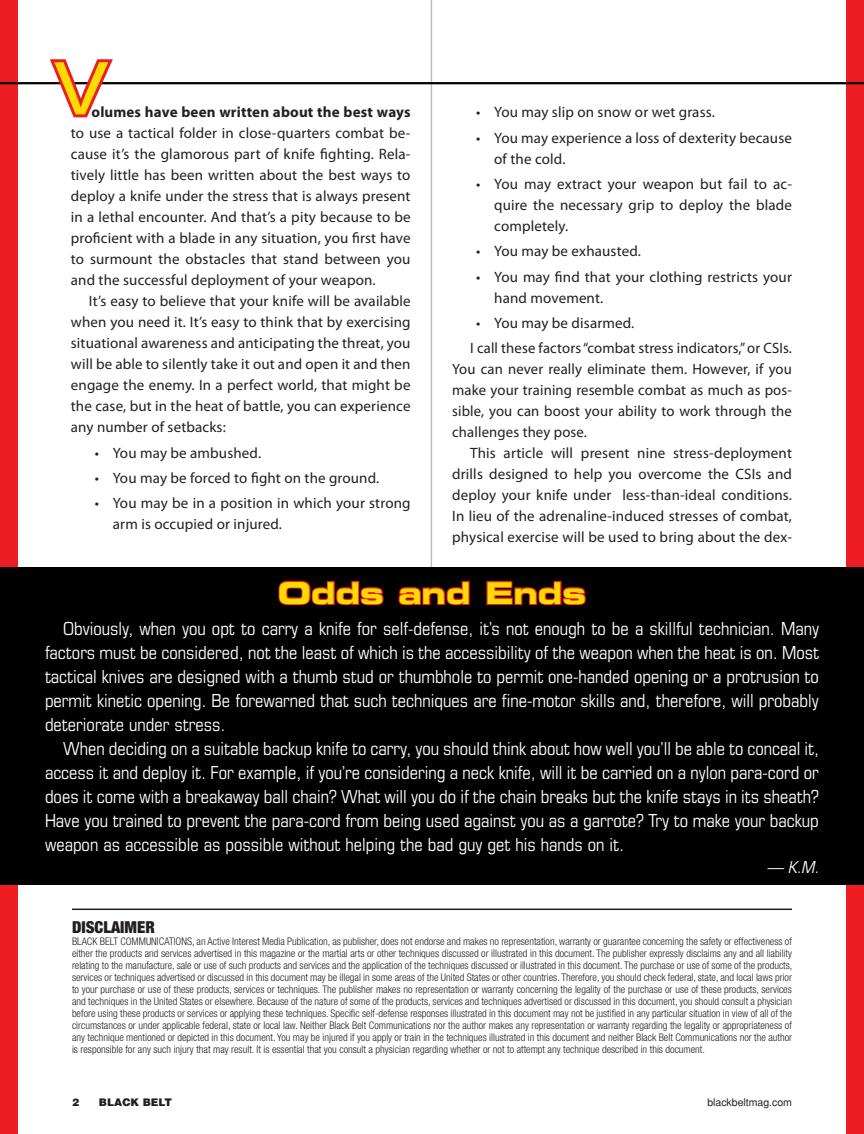
<style>
.page{position:relative;width:864px;height:1134px;background:#fff}
.page>*{position:absolute;margin:0;border:0;box-sizing:border-box;transform-origin:0 0}
.Body_Copy{font:77.25px "Myriad Pro";color:#ffdc01;scale:1.25 1}
.Sidebar-TItle{font:30px "Eurostile Bold Extended Two";color:#ffdc01}
.Sidebar-Body{font:condensed 18px/24px "Eurostile";color:#fff;text-align:justify}
.t1{font:900 condensed 16.5px "Helvetica Neue";color:#231f20}
.Sidebar-Author{font:italic condensed 16.5px "Eurostile";color:#fff}
.Body_Copy-2{font:15px/21px "Myriad Pro";letter-spacing:.01em;color:#231f20;text-align:justify}
.Body-Bullets{font:15px/21px "Myriad Pro";letter-spacing:.01em;color:#231f20}
.t2{font:300 condensed 10.5px/12px "Helvetica Neue";color:#231f20;text-align:justify}
.FOLIOS{font:10.5px "Helvetica";color:#231f20}
.FOLIOS-2{font:900 10.5px "Helvetica";color:#231f20}
.s1{font-weight:700}
</style>
<div class="page">
<div style="left:847px;top:0;width:17px;height:1134px;background:#ee1d23"></div>
<div style="left:0;top:0;width:17px;height:1134px;background:#ee1d23"></div>
<hr style="left:431px;top:0;width:1px;height:567px;background:#bfbdbd">
<hr style="left:0;top:82px;width:864px;height:2px;background:#010101">
<hr style="left:72px;top:909px;width:720px;height:1px;background:#231f20">
<svg style="left:45px;top:59px;width:73px;height:59px"></svg>
<div style="left:0;top:567px;width:864px;height:318px;background:#010101"></div>
<svg style="left:278px;top:580px;width:106px;height:26px"></svg>
<svg style="left:398px;top:581px;width:72px;height:25px"></svg>
<svg style="left:486px;top:581px;width:100px;height:25px"></svg>
<p class="Body_Copy" style="left:54px;top:41px;width:45px">V</p>
<p class="Body_Copy-2" style="left:71px;top:102px;width:341px;text-indent:21px"><span class="s1">olumes have been written about the best ways </span>to use a tactical folder in close-quarters combat be&shy;cause it’s the glamorous part of knife fighting. Rela&shy;tively little has been written about the best ways to deploy a knife under the stress that is always present in a lethal encounter. And that’s a pity because to be proficient with a blade in any situation, you first have to surmount the obstacles that stand between you and the successful deployment of your weapon.</p>
<p class="Body_Copy-2" style="left:71px;top:291px;width:341px;text-indent:18px">It’s easy to believe that your knife will be available when you need it. It’s easy to think that by exercising situational awareness and anticipating the threat, you will be able to silently take it out and open it and then engage the enemy. In a perfect world, that might be the case, but in the heat of battle, you can experience any number of setbacks:</p>
<p class="Body-Bullets" style="left:95px;top:442px;width:168px">• You may be ambushed.</p>
<p class="Body-Bullets" style="left:95px;top:467px;width:286px">• You may be forced to fight on the ground.</p>
<p class="Body-Bullets" style="left:113px;top:493px;width:299px;text-indent:-18px">• You may be in a position in which your strong arm is occupied or injured.</p>
<p class="Body-Bullets" style="left:476px;top:102px;width:240px">• You may slip on snow or wet grass.</p>
<p class="Body-Bullets" style="left:494px;top:127px;width:299px;text-indent:-18px">• You may experience a loss of dexterity because of the cold.</p>
<p class="Body-Bullets" style="left:494px;top:173px;width:299px;text-align:justify;text-indent:-18px">• You may extract your weapon but fail to ac&shy;quire the necessary grip to deploy the blade completely.</p>
<p class="Body-Bullets" style="left:476px;top:241px;width:166px">• You may be exhausted.</p>
<p class="Body-Bullets" style="left:494px;top:266px;width:299px;text-indent:-18px">• You may find that your clothing restricts your hand movement.</p>
<p class="Body-Bullets" style="left:476px;top:312px;width:160px">• You may be disarmed.</p>
<p class="Body_Copy-2" style="left:452px;top:338px;width:341px;text-indent:18px">I call these factors “combat stress indicators,” or CSIs.<br>You can never really eliminate them. However, if you make your training resemble combat as much as pos&shy;sible, you can boost your ability to work through the challenges they pose.</p>
<p class="Body_Copy-2" style="left:452px;top:443px;width:341px;text-indent:18px">This article will present nine stress-deployment drills designed to help you overcome the CSIs and deploy your knife under less-than-ideal conditions.<br>In lieu of the adrenaline-induced stresses of combat, physical exercise will be used to bring about the dex-</p>
<p class="Sidebar-TItle" style="left:278px;top:572px;width:310px">Odds and Ends</p>
<p class="Sidebar-Body" style="left:45px;top:616px;width:776px;text-indent:18px">Obviously, when you opt to carry a knife for self-defense, it’s not enough to be a skillful technician. Many factors must be considered, not the least of which is the accessibility of the weapon when the heat is on. Most tactical knives are designed with a thumb stud or thumbhole to permit one-handed opening or a protrusion to permit kinetic opening. Be forewarned that such techniques are fine-motor skills and, therefore, will probably deteriorate under stress.</p>
<p class="Sidebar-Body" style="left:45px;top:736px;width:776px;text-indent:18px">When deciding on a suitable backup knife to carry, you should think about how well you’ll be able to conceal it, access it and deploy it. For example, if you’re considering a neck knife, will it be carried on a nylon para-cord or does it come with a breakaway ball chain? What will you do if the chain breaks but the knife stays in its sheath?<br>Have you trained to prevent the para-cord from being used against you as a garrote? Try to make your backup weapon as accessible as possible without helping the bad guy get his hands on it.</p>
<p class="Sidebar-Author" style="left:767px;top:857px;width:58px">— K.M.</p>
<p class="t1" style="left:72px;top:917px;width:84px">DISCLAIMER</p>
<p class="t2" style="left:72px;top:935px;width:722px">BLACK BELT COMMUNICATIONS, an Active Interest Media Publication, as publisher, does not endorse and makes no representation, warranty or guarantee concerning the safety or effectiveness of either the products and services advertised in this magazine or the martial arts or other techniques discussed or illustrated in this document. The publisher expressly disclaims any and all liability relating to the manufacture, sale or use of such products and services and the application of the techniques discussed or illustrated in this document. The purchase or use of some of the products, services or techniques advertised or discussed in this document may be illegal in some areas of the United States or other countries. Therefore, you should check federal, state, and local laws prior to your purchase or use of these products, services or techniques. The publisher makes no representation or warranty concerning the legality of the purchase or use of these products, services and techniques in the United States or elsewhere. Because of the nature of some of the products, services and techniques advertised or discussed in this document, you should consult a physician before using these products or services or applying these techniques. Specific self-defense responses illustrated in this document may not be justified in any particular situation in view of all of the circumstances or under applicable federal, state or local law. Neither Black Belt Communications nor the author makes any representation or warranty regarding the legality or appropriateness of any technique mentioned or depicted in this document. You may be injured if you apply or train in the techniques illustrated in this document and neither Black Belt Communications nor the author is responsible for any such injury that may result. It is essential that you consult a physician regarding whether or not to attempt any technique described in this document.</p>
<p class="FOLIOS-2" style="left:72px;top:1095px;width:9px">2</p>
<p class="FOLIOS-2" style="left:99px;top:1095px;width:75px">BLACK BELT</p>
<p class="FOLIOS" style="left:707px;top:1096px;width:86px">blackbeltmag.com</p>
</div>
